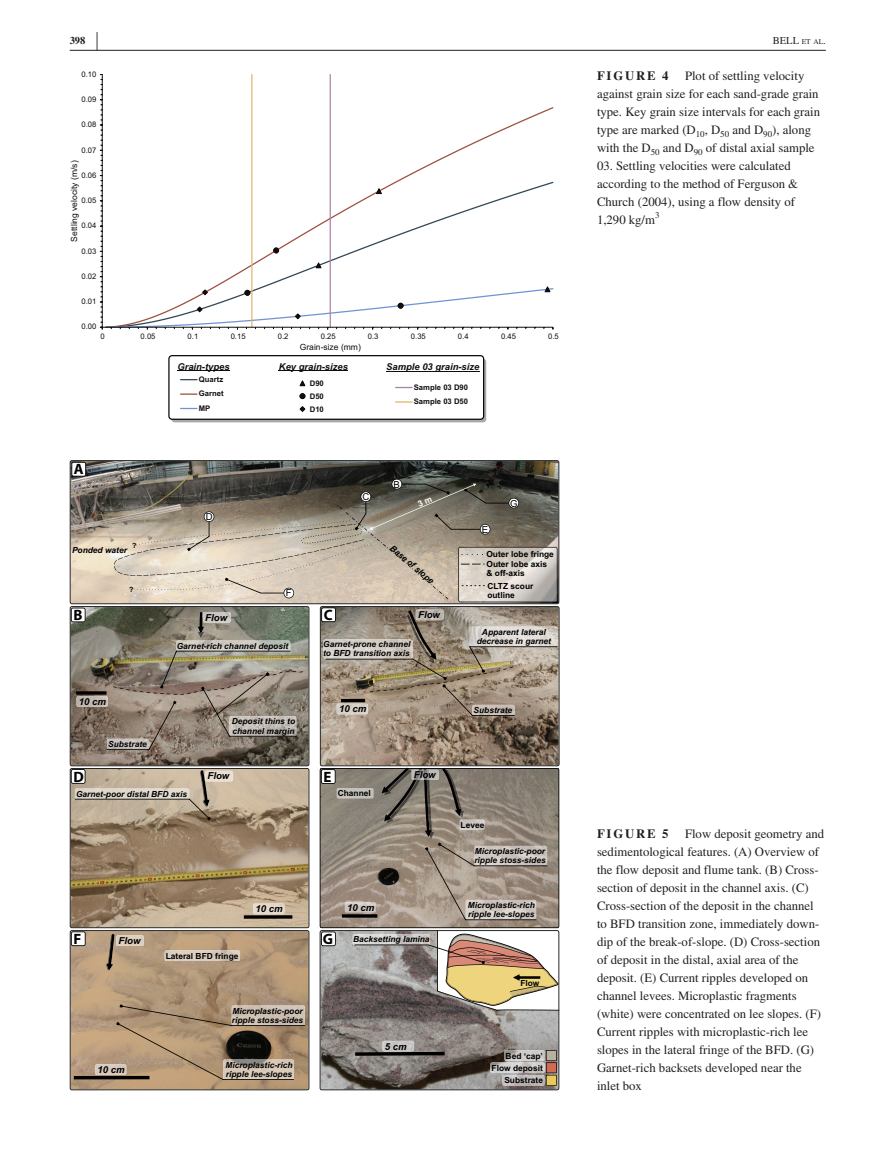
<style>
.page{position:relative;width:893px;height:1174px;background:#fff}
.page>*{position:absolute;margin:0;border:0;box-sizing:border-box;transform-origin:0 0}
.t1{font:700 25.95px "STIX";color:#231f20;scale:.36 1}
.t2{font:700 15px "Myriad Pro";color:#000}
.t3{font:12.75px/18px "STIX";color:#231f20}
.t4{font:700 12.75px "STIX";letter-spacing:.14em;color:#231f20}
.t5{font:10.5px "STIX";color:#231f20}
.t6{font:700 10.5px "STIX";color:#231f20}
.t7{font:italic 700 9.6px "Arial";color:#000}
.t8{font:9.6px "Arial";color:#000}
.t9{font:italic 700 9.45px "Arial";color:#110d0e}
.t10{font:8.85px "STIX";color:#231f20}
.t11{font:8.55px "Arial";color:#110d0e}
.t12{font:italic 700 8.4px/9.3px "Arial";color:#000}
.t13{font:700 8.4px/9.4px "Arial";color:#000}
.t14{font:7.65px "Arial";color:#110d0e}
.t15{font:700 7.65px/12.9px "Arial";color:#110d0e}
.t16{font:700 7.2px "Arial";color:#000}
.s1{font-size:7.35px}
</style>
<div class="page">
<hr style="left:70px;top:50px;width:756px;height:1px;background:#231f20">
<svg style="left:172px;top:359px;width:314px;height:63px"></svg>
<div style="left:169px;top:356px;width:315px;height:63px;background:#fff;border-radius:3px"></div>
<div style="left:168px;top:355px;width:316px;height:65px;border:1px solid #000;border-radius:3px"></div>
<svg style="left:300px;top:393px;width:5px;height:6px"></svg>
<svg style="left:299px;top:380px;width:7px;height:7px"></svg>
<svg style="left:299px;top:406px;width:7px;height:6px"></svg>
<svg style="left:100px;top:74px;width:454px;height:256px"></svg>
<svg style="left:181px;top:379px;width:16px;height:1px"></svg>
<hr style="left:177px;top:371px;width:53px;height:1px;background:#110d0e">
<hr style="left:279px;top:371px;width:69px;height:1px;background:#110d0e">
<hr style="left:386px;top:371px;width:93px;height:1px;background:#110d0e">
<svg style="left:181px;top:393px;width:16px;height:2px"></svg>
<svg style="left:181px;top:408px;width:16px;height:1px"></svg>
<svg style="left:396px;top:387px;width:16px;height:1px"></svg>
<svg style="left:396px;top:401px;width:16px;height:1px"></svg>
<img style="left:70px;top:462px;width:489px;height:628px">
<p class="t6" style="left:70px;top:34px;width:17px">398</p>
<h1 class="t1" style="left:96px;top:26px;width:7px">|</h1>
<p class="t5" style="left:773px;top:33px;width:54px">BELL <span class="s1">et al</span>.</p>
<p class="t4" style="left:597px;top:68px;width:73px">FIGURE 4</p>
<p class="t3" style="left:597px;top:67px;width:225px;text-indent:88px">Plot of settling velocity against grain size for each sand-grade grain type. Key grain size intervals for each grain type are marked (D<sub>10</sub>, D<sub>50</sub> and D<sub>90</sub>), along with the D<sub>50</sub> and D<sub>90</sub> of distal axial sample</p>
<p class="t3" style="left:597px;top:157px;width:203px">03. Settling velocities were calculated according to the method of Ferguson &amp;<br>Church (2004), using a flow density of<br>1,290 kg/m</p>
<p class="t14" style="left:82px;top:69px;width:16px">0.10</p>
<p class="t14" style="left:82px;top:94px;width:16px">0.09</p>
<p class="t14" style="left:82px;top:119px;width:16px">0.08</p>
<p class="t14" style="left:82px;top:145px;width:16px">0.07</p>
<p class="t11" style="left:68px;top:241px;width:82px;rotate:-90deg">Settling velocity (m/s)</p>
<p class="t14" style="left:82px;top:170px;width:16px">0.06</p>
<p class="t14" style="left:82px;top:195px;width:16px">0.05</p>
<p class="t10" style="left:655px;top:209px;width:6px">3</p>
<p class="t14" style="left:82px;top:220px;width:16px">0.04</p>
<p class="t14" style="left:82px;top:246px;width:16px">0.03</p>
<p class="t14" style="left:82px;top:271px;width:16px">0.02</p>
<p class="t14" style="left:82px;top:296px;width:16px">0.01</p>
<p class="t14" style="left:82px;top:321px;width:16px">0.00</p>
<p class="t14" style="left:100px;top:331px;width:6px">0</p>
<p class="t14" style="left:141px;top:331px;width:16px">0.05</p>
<p class="t14" style="left:188px;top:331px;width:12px">0.1</p>
<p class="t14" style="left:231px;top:331px;width:16px">0.15</p>
<p class="t14" style="left:278px;top:331px;width:12px">0.2</p>
<p class="t14" style="left:321px;top:331px;width:16px">0.25</p>
<p class="t14" style="left:368px;top:331px;width:12px">0.3</p>
<p class="t14" style="left:411px;top:331px;width:16px">0.35</p>
<p class="t14" style="left:458px;top:331px;width:12px">0.4</p>
<p class="t14" style="left:501px;top:331px;width:16px">0.45</p>
<p class="t14" style="left:548px;top:331px;width:12px">0.5</p>
<p class="t2" style="left:74px;top:459px;width:11px">A</p>
<p class="t11" style="left:300px;top:341px;width:63px">Grain-size (mm)</p>
<p class="t15" style="left:310px;top:377px;width:16px;text-align:justify">D90<br>D50<br>D10</p>
<p class="t9" style="left:177px;top:360px;width:54px">Grain-types</p>
<p class="t9" style="left:279px;top:360px;width:71px">Key grain-sizes</p>
<p class="t9" style="left:386px;top:360px;width:95px">Sample 03 grain-size</p>
<p class="t15" style="left:199px;top:386px;width:26px;line-height:14.4px">Garnet<br>MP</p>
<p class="t15" style="left:414px;top:380px;width:56px;line-height:14.4px">Sample 03 D90<br>Sample 03 D50</p>
<p class="t15" style="left:199px;top:373px;width:26px">Quartz</p>
<p class="t8" style="left:206px;top:510px;width:8px">D</p>
<p class="t8" style="left:363px;top:490px;width:8px">C</p>
<p class="t8" style="left:394px;top:477px;width:8px">B</p>
<p class="t8" style="left:482px;top:523px;width:8px">E</p>
<p class="t8" style="left:510px;top:496px;width:9px">G</p>
<p class="t16" style="left:132px;top:540px;width:6px">?</p>
<p class="t12" style="left:394px;top:543px;width:56px;rotate:41deg">Base of slope</p>
<p class="t12" style="left:72px;top:545px;width:57px">Ponded water</p>
<p class="t16" style="left:129px;top:584px;width:6px">?</p>
<p class="t8" style="left:286px;top:586px;width:7px">F</p>
<p class="t2" style="left:73px;top:605px;width:11px">B</p>
<p class="t2" style="left:324px;top:605px;width:10px">C</p>
<p class="t7" style="left:205px;top:611px;width:23px">Flow</p>
<p class="t7" style="left:418px;top:608px;width:23px">Flow</p>
<p class="t7" style="left:79px;top:695px;width:29px">10 cm</p>
<p class="t12" style="left:108px;top:739px;width:40px">Substrate</p>
<p class="t12" style="left:177px;top:641px;width:113px">Garnet-rich channel deposit</p>
<p class="t12" style="left:323px;top:639px;width:89px">Garnet-prone channel to BFD transition axis</p>
<p class="t12" style="left:232px;top:717px;width:65px">Deposit thins to channel margin</p>
<p class="t7" style="left:339px;top:702px;width:29px">10 cm</p>
<p class="t2" style="left:73px;top:766px;width:12px">D</p>
<p class="t2" style="left:323px;top:767px;width:10px">E</p>
<p class="t7" style="left:208px;top:769px;width:23px">Flow</p>
<p class="t12" style="left:76px;top:789px;width:112px">Garnet-poor distal BFD axis</p>
<p class="t13" style="left:338px;top:788px;width:35px">Channel</p>
<p class="t7" style="left:414px;top:768px;width:23px">Flow</p>
<p class="t7" style="left:256px;top:902px;width:29px">10 cm</p>
<p class="t7" style="left:347px;top:901px;width:29px">10 cm</p>
<p class="t2" style="left:73px;top:929px;width:9px">F</p>
<p class="t2" style="left:323px;top:929px;width:12px">G</p>
<p class="t7" style="left:119px;top:934px;width:23px">Flow</p>
<p class="t13" style="left:166px;top:951px;width:74px">Lateral BFD fringe</p>
<p class="t7" style="left:98px;top:1063px;width:29px">10 cm</p>
<p class="t12" style="left:232px;top:1006px;width:73px">Microplastic-poor ripple stoss-sides</p>
<p class="t12" style="left:225px;top:1060px;width:69px">Microplastic-rich ripple lee-slopes</p>
<p class="t12" style="left:353px;top:934px;width:78px">Backsetting lamina</p>
<p class="t7" style="left:385px;top:1039px;width:23px">5 cm</p>
<p class="t13" style="left:486px;top:549px;width:69px">Outer lobe fringe<br>Outer lobe axis &amp; off-axis</p>
<p class="t13" style="left:487px;top:581px;width:48px">CLTZ scour outline</p>
<p class="t12" style="left:477px;top:628px;width:76px;text-align:center">Apparent lateral decrease in garnet</p>
<p class="t12" style="left:474px;top:706px;width:40px">Substrate</p>
<p class="t13" style="left:461px;top:820px;width:25px">Levee</p>
<p class="t12" style="left:474px;top:846px;width:73px">Microplastic-poor ripple stoss-sides</p>
<p class="t12" style="left:468px;top:900px;width:69px">Microplastic-rich ripple lee-slopes</p>
<p class="t13" style="left:520px;top:978px;width:21px">Flow</p>
<p class="t13" style="left:506px;top:1051px;width:39px">Bed ‘cap’</p>
<p class="t13" style="left:492px;top:1063px;width:53px">Flow deposit</p>
<p class="t13" style="left:504px;top:1075px;width:40px">Substrate</p>
<p class="t4" style="left:597px;top:826px;width:73px">FIGURE 5</p>
<p class="t3" style="left:597px;top:825px;width:229px;text-indent:88px">Flow deposit geometry and sedimentological features. (A) Overview of the flow deposit and flume tank. (B) Cross&shy;section of deposit in the channel axis. (C)<br>Cross-section of the deposit in the channel to BFD transition zone, immediately down&shy;dip of the break-of-slope. (D) Cross-section of deposit in the distal, axial area of the deposit. (E) Current ripples developed on channel levees. Microplastic fragments (white) were concentrated on lee slopes. (F)<br>Current ripples with microplastic-rich lee slopes in the lateral fringe of the BFD. (G)<br>Garnet-rich backsets developed near the inlet box</p>
</div>
